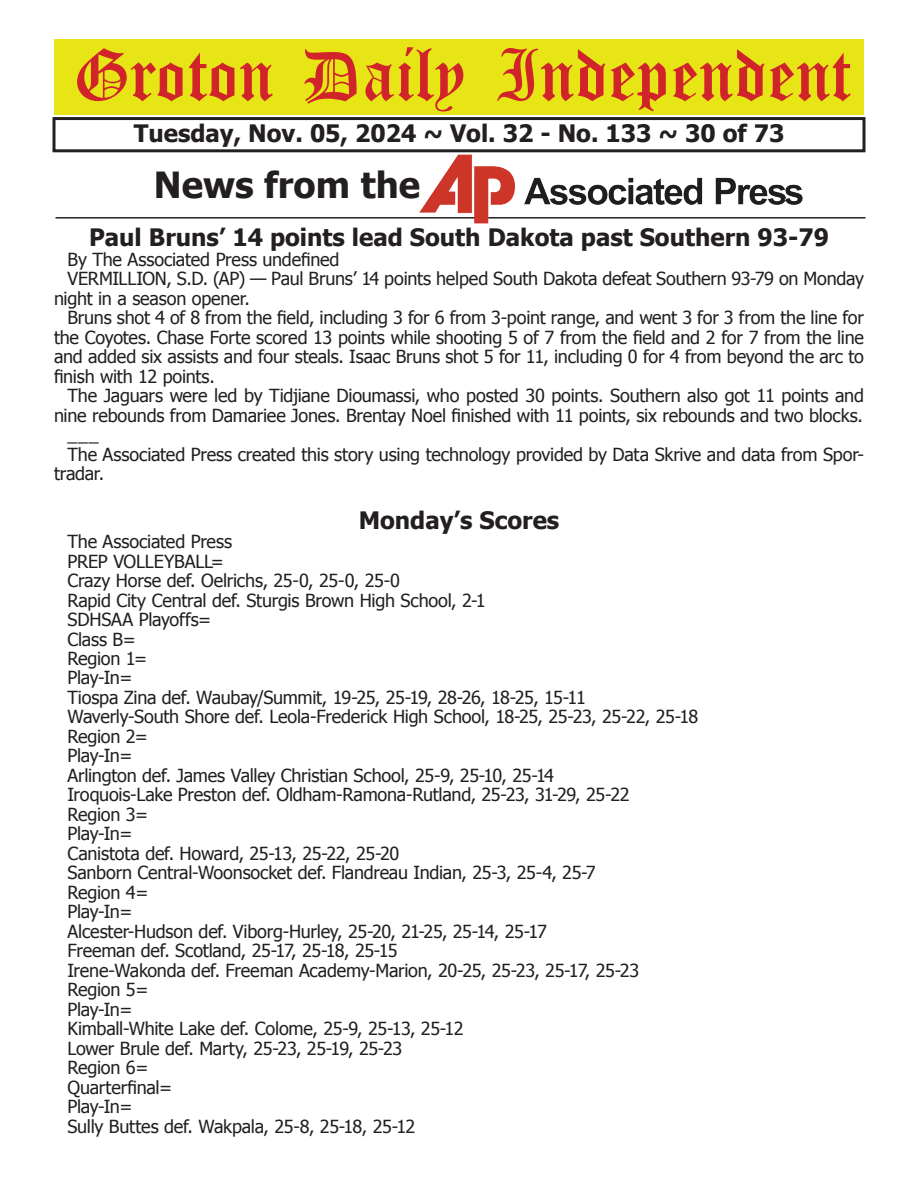
<style>
.page{position:relative;width:918px;height:1188px;background:#fff}
.page>*{position:absolute;margin:0;border:0;box-sizing:border-box;transform-origin:0 0}
.t1{font:54px "Old English Five";color:#d1232a}
.t2{font:700 36px "Tahoma";color:#231f20}
.t3{font:700 24px "Tahoma";color:#231f20}
.t4{font:18px/19.5px "Tahoma";letter-spacing:-.015em;color:#231f20}
</style>
<div class="page">
<div style="left:52px;top:117px;width:814px;height:35px;border:3px solid #231f20"></div>
<div style="left:54px;top:40px;width:810px;height:75px;background:#e7e515"></div>
<hr style="left:56px;top:217px;width:810px;height:2px;background:#231f20">
<img style="left:413px;top:148px;width:394px;height:76px">
<h1 class="t1" style="left:73px;top:50px;width:779px">Groton Daily Independent</h1>
<h3 class="t3" style="left:134px;top:116px;width:652px">Tuesday, Nov. 05, 2024 ~ Vol. 32 - No. 133 ~ 30 of 73</h3>
<h2 class="t2" style="left:154px;top:159px;width:268px">News from the</h2>
<h3 class="t3" style="left:89px;top:221px;width:741px">Paul Bruns’ 14 points lead South Dakota past Southern 93-79</h3>
<p class="t4" style="left:68px;top:249px;width:274px">By The Associated Press undefined</p>
<p class="t4" style="left:68px;top:268px;width:798px">VERMILLION, S.D. (AP) — Paul Bruns’ 14 points helped South Dakota defeat Southern 93-79 on Monday</p>
<p class="t4" style="left:54px;top:288px;width:197px">night in a season opener.</p>
<p class="t4" style="left:68px;top:307px;width:798px">Bruns shot 4 of 8 from the field, including 3 for 6 from 3-point range, and went 3 for 3 from the line for</p>
<p class="t4" style="left:54px;top:327px;width:811px">the Coyotes. Chase Forte scored 13 points while shooting 5 of 7 from the field and 2 for 7 from the line</p>
<p class="t4" style="left:54px;top:346px;width:812px">and added six assists and four steals. Isaac Bruns shot 5 for 11, including 0 for 4 from beyond the arc to</p>
<p class="t4" style="left:54px;top:366px;width:162px">finish with 12 points.</p>
<p class="t4" style="left:68px;top:385px;width:798px">The Jaguars were led by Tidjiane Dioumassi, who posted 30 points. Southern also got 11 points and</p>
<p class="t4" style="left:54px;top:405px;width:811px">nine rebounds from Damariee Jones. Brentay Noel finished with 11 points, six rebounds and two blocks.</p>
<p class="t4" style="left:68px;top:424px;width:33px">___</p>
<p class="t4" style="left:68px;top:444px;width:798px">The Associated Press created this story using technology provided by Data Skrive and data from Spor-</p>
<p class="t4" style="left:54px;top:463px;width:52px">tradar.</p>
<h3 class="t3" style="left:359px;top:503px;width:202px">Monday’s Scores</h3>
<p class="t4" style="left:68px;top:531px;width:632px">The Associated Press<br>PREP VOLLEYBALL=<br>Crazy Horse def. Oelrichs, 25-0, 25-0, 25-0<br>Rapid City Central def. Sturgis Brown High School, 2-1<br>SDHSAA Playoffs=<br>Class B=<br>Region 1=<br>Play-In=<br>Tiospa Zina def. Waubay/Summit, 19-25, 25-19, 28-26, 18-25, 15-11<br>Waverly-South Shore def. Leola-Frederick High School, 18-25, 25-23, 25-22, 25-18<br>Region 2=<br>Play-In=<br>Arlington def. James Valley Christian School, 25-9, 25-10, 25-14<br>Iroquois-Lake Preston def. Oldham-Ramona-Rutland, 25-23, 31-29, 25-22<br>Region 3=<br>Play-In=<br>Canistota def. Howard, 25-13, 25-22, 25-20<br>Sanborn Central-Woonsocket def. Flandreau Indian, 25-3, 25-4, 25-7<br>Region 4=<br>Play-In=<br>Alcester-Hudson def. Viborg-Hurley, 25-20, 21-25, 25-14, 25-17<br>Freeman def. Scotland, 25-17, 25-18, 25-15<br>Irene-Wakonda def. Freeman Academy-Marion, 20-25, 25-23, 25-17, 25-23<br>Region 5=<br>Play-In=<br>Kimball-White Lake def. Colome, 25-9, 25-13, 25-12<br>Lower Brule def. Marty, 25-23, 25-19, 25-23<br>Region 6=<br>Quarterfinal=<br>Play-In=<br>Sully Buttes def. Wakpala, 25-8, 25-18, 25-12</p>
</div>
